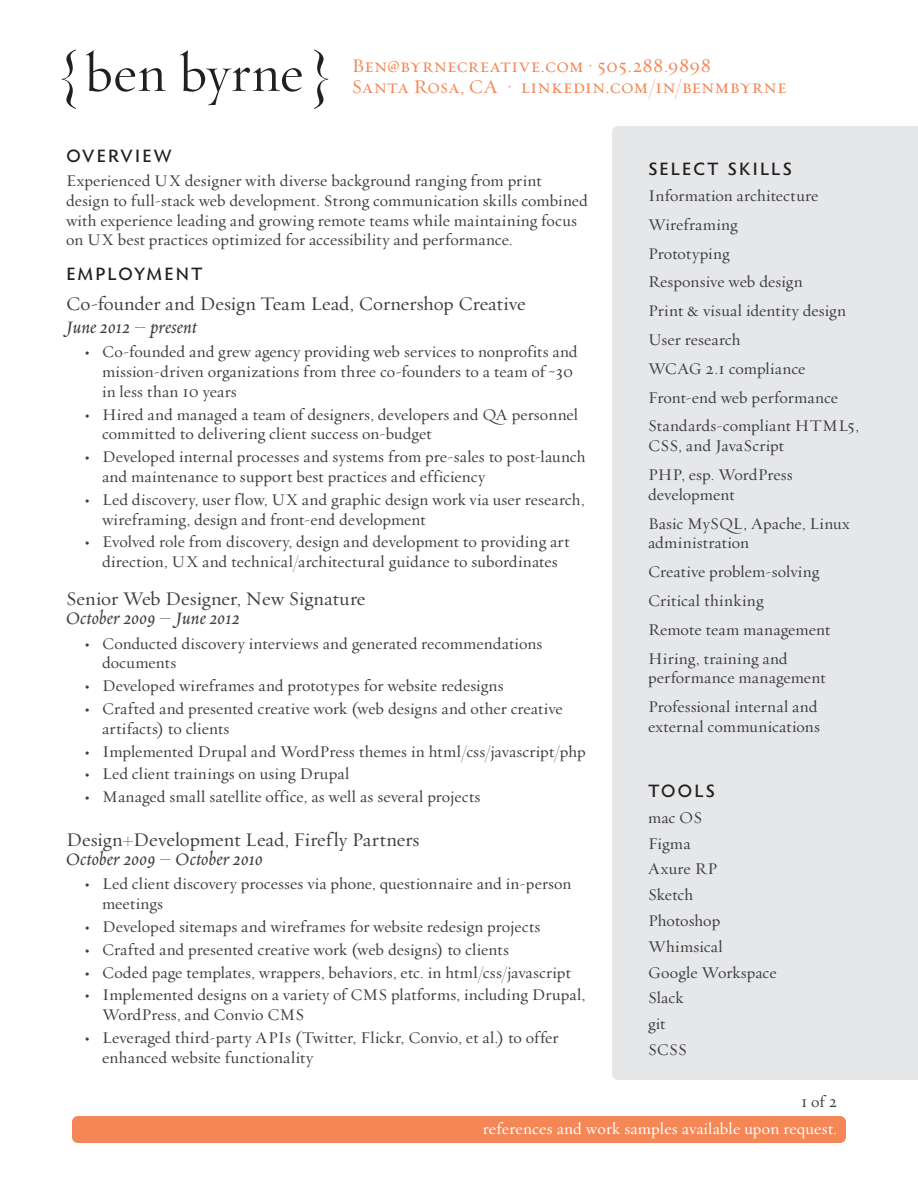
<style>
.page{position:relative;width:918px;height:1188px;background:#fff}
.page>*{position:absolute;margin:0;border:0;box-sizing:border-box;transform-origin:0 0}
.t1{font:55.5px "Requiem Display HTF Roman";letter-spacing:.015em;color:#231f20}
.section_header{font:24px "Hypatia Sans Pro";letter-spacing:.065em;color:#231f20}
.body_copy{font:24px "Hypatia Sans Pro";letter-spacing:.065em;color:#231f20}
.body_copy-2{font:19.5px/19.5px "Requiem Text HTF Roman";color:#3e3e3f}
.t2{font:19.5px/21px "Requiem Text HTF Small Caps";letter-spacing:.01em;color:#f58756}
.body_copy-3{font:16.5px/19.8px "Requiem Text HTF Roman";letter-spacing:.005em;color:#3e3e3f}
.section_header-2{font:16.5px/19.8px "Requiem Text HTF Roman";letter-spacing:.005em;color:#3e3e3f}
.t3{font:16.5px "Requiem Text HTF Roman";letter-spacing:.01em;color:#fff}
.body_bullets{font:16.5px "Requiem Text HTF Roman";color:#3e3e3f}
.s1{font-family:"Requiem Text HTF Italic"}
.s2{font-family:"Hypatia Sans Pro"}
</style>
<div class="page">
<div style="left:72px;top:1116px;width:774px;height:27px;background:#f58756;border-radius:6px"></div>
<div style="left:612px;top:126px;width:306px;height:954px;background:#e6e7e9"></div>
<h1 class="t1" style="left:60px;top:40px;width:271px">{ ben byrne }</h1>
<p class="t2" style="left:352px;top:56px;width:436px">Ben@byrnecreative.com • 505.288.9898<br>Santa Rosa, CA • linkedin.com/in/benmbyrne</p>
<p class="section_header" style="left:66px;top:137px;width:107px">overview</p>
<p class="body_copy-3" style="left:66px;top:171px;width:524px">Experienced UX designer with diverse background ranging from print design to full-stack web development. Strong communication skills combined with experience leading and growing remote teams while maintaining focus on UX best practices optimized for accessibility and performance.</p>
<p class="body_copy" style="left:66px;top:256px;width:138px">employment</p>
<p class="body_copy-2" style="left:66px;top:292px;width:461px;line-height:23.4px">Co-founder and Design Team Lead, Cornershop Creative<br><span class="s1">June 2012 – present</span></p>
<p class="body_copy-3" style="left:102px;top:342px;width:477px;text-indent:-18px"><span class="s2">•</span> Co-founded and grew agency providing web services to nonprofits and mission-driven organizations from three co-founders to a team of ~30 in less than 10 years</p>
<p class="body_copy-3" style="left:102px;top:405px;width:478px;text-indent:-18px"><span class="s2">•</span> Hired and managed a team of designers, developers and QA personnel committed to delivering client success on-budget</p>
<p class="body_copy-3" style="left:102px;top:447px;width:485px;text-indent:-18px"><span class="s2">•</span> Developed internal processes and systems from pre-sales to post-launch and maintenance to support best practices and efficiency</p>
<p class="body_copy-3" style="left:102px;top:490px;width:484px;text-indent:-18px"><span class="s2">•</span> Led discovery, user flow, UX and graphic design work via user research, wireframing, design and front-end development</p>
<p class="body_copy-3" style="left:84px;top:533px;width:487px;text-align:center"><span class="s2">•</span> Evolved role from discovery, design and development to providing art direction, UX and technical/architectural guidance to subordinates</p>
<p class="body_copy-2" style="left:66px;top:589px;width:301px">Senior Web Designer, New Signature<br><span class="s1">October 2009 – June 2012</span></p>
<p class="body_copy-3" style="left:102px;top:634px;width:442px;text-indent:-18px"><span class="s2">•</span> Conducted discovery interviews and generated recommendations documents</p>
<p class="body_copy-3" style="left:84px;top:676px;width:421px"><span class="s2">•</span> Developed wireframes and prototypes for website redesigns</p>
<p class="body_copy-3" style="left:102px;top:699px;width:462px;text-indent:-18px"><span class="s2">•</span> Crafted and presented creative work (web designs and other creative artifacts) to clients</p>
<p class="body_copy-3" style="left:84px;top:742px;width:503px"><span class="s2">•</span> Implemented Drupal and WordPress themes in html/css/javascript/php</p>
<p class="body_copy-3" style="left:84px;top:765px;width:267px"><span class="s2">•</span> Led client trainings on using Drupal</p>
<p class="body_copy-3" style="left:84px;top:787px;width:398px"><span class="s2">•</span> Managed small satellite office, as well as several projects</p>
<p class="body_copy-2" style="left:66px;top:830px;width:355px">Design+Development Lead, Firefly Partners<br><span class="s1">October 2009 – October 2010</span></p>
<p class="body_copy-3" style="left:102px;top:875px;width:471px;text-indent:-18px"><span class="s2">•</span> Led client discovery processes via phone, questionnaire and in-person meetings</p>
<p class="body_copy-3" style="left:84px;top:917px;width:458px"><span class="s2">•</span> Developed sitemaps and wireframes for website redesign projects</p>
<p class="body_copy-3" style="left:84px;top:940px;width:426px"><span class="s2">•</span> Crafted and presented creative work (web designs) to clients</p>
<p class="body_copy-3" style="left:84px;top:963px;width:488px"><span class="s2">•</span> Coded page templates, wrappers, behaviors, etc. in html/css/javascript</p>
<p class="body_copy-3" style="left:102px;top:986px;width:485px;text-indent:-18px"><span class="s2">•</span> Implemented designs on a variety of CMS platforms, including Drupal,<br>WordPress, and Convio CMS</p>
<p class="body_copy-3" style="left:102px;top:1028px;width:458px;text-indent:-18px"><span class="s2">•</span> Leveraged third-party APIs (Twitter, Flickr, Convio, et al.) to offer enhanced website functionality</p>
<p class="section_header" style="left:648px;top:151px;width:146px">select skills</p>
<p class="section_header-2" style="left:648px;top:186px;width:172px">Information architecture</p>
<p class="section_header-2" style="left:648px;top:215px;width:91px">Wireframing</p>
<p class="section_header-2" style="left:648px;top:244px;width:83px">Prototyping</p>
<p class="section_header-2" style="left:648px;top:273px;width:156px">Responsive web design</p>
<p class="section_header-2" style="left:648px;top:301px;width:199px">Print &amp; visual identity design</p>
<p class="section_header-2" style="left:648px;top:330px;width:94px">User research</p>
<p class="section_header-2" style="left:648px;top:359px;width:159px">WCAG 2.1 compliance</p>
<p class="section_header-2" style="left:648px;top:388px;width:192px">Front-end web performance</p>
<p class="section_header-2" style="left:648px;top:417px;width:212px">Standards-compliant HTML5,<br>CSS, and JavaScript</p>
<p class="body_copy-3" style="left:648px;top:465px;width:146px">PHP, esp. WordPress development</p>
<p class="body_copy-3" style="left:648px;top:514px;width:203px">Basic MySQL, Apache, Linux administration</p>
<p class="body_copy-3" style="left:648px;top:562px;width:173px">Creative problem-solving</p>
<p class="body_copy-3" style="left:648px;top:591px;width:117px">Critical thinking</p>
<p class="body_copy-3" style="left:648px;top:620px;width:184px">Remote team management</p>
<p class="body_copy-3" style="left:648px;top:649px;width:179px">Hiring, training and performance management</p>
<p class="body_copy-3" style="left:648px;top:697px;width:173px">Professional internal and external communications</p>
<p class="body_copy" style="left:648px;top:773px;width:69px">tools</p>
<p class="body_copy-3" style="left:648px;top:808px;width:56px">mac OS</p>
<p class="body_copy-3" style="left:648px;top:834px;width:44px">Figma</p>
<p class="body_copy-3" style="left:648px;top:860px;width:71px">Axure RP</p>
<p class="body_copy-3" style="left:648px;top:885px;width:47px">Sketch</p>
<p class="body_copy-3" style="left:648px;top:911px;width:74px">Photoshop</p>
<p class="body_copy-3" style="left:648px;top:937px;width:76px">Whimsical</p>
<p class="body_copy-3" style="left:648px;top:963px;width:130px">Google Workspace</p>
<p class="body_copy-3" style="left:648px;top:989px;width:37px">Slack</p>
<p class="body_copy-3" style="left:648px;top:1014px;width:19px">git</p>
<p class="body_copy-3" style="left:648px;top:1040px;width:41px">SCSS</p>
<p class="body_bullets" style="left:801px;top:1092px;width:37px">1 of 2</p>
<p class="t3" style="left:483px;top:1119px;width:356px">references and work samples available upon request.</p>
</div>
